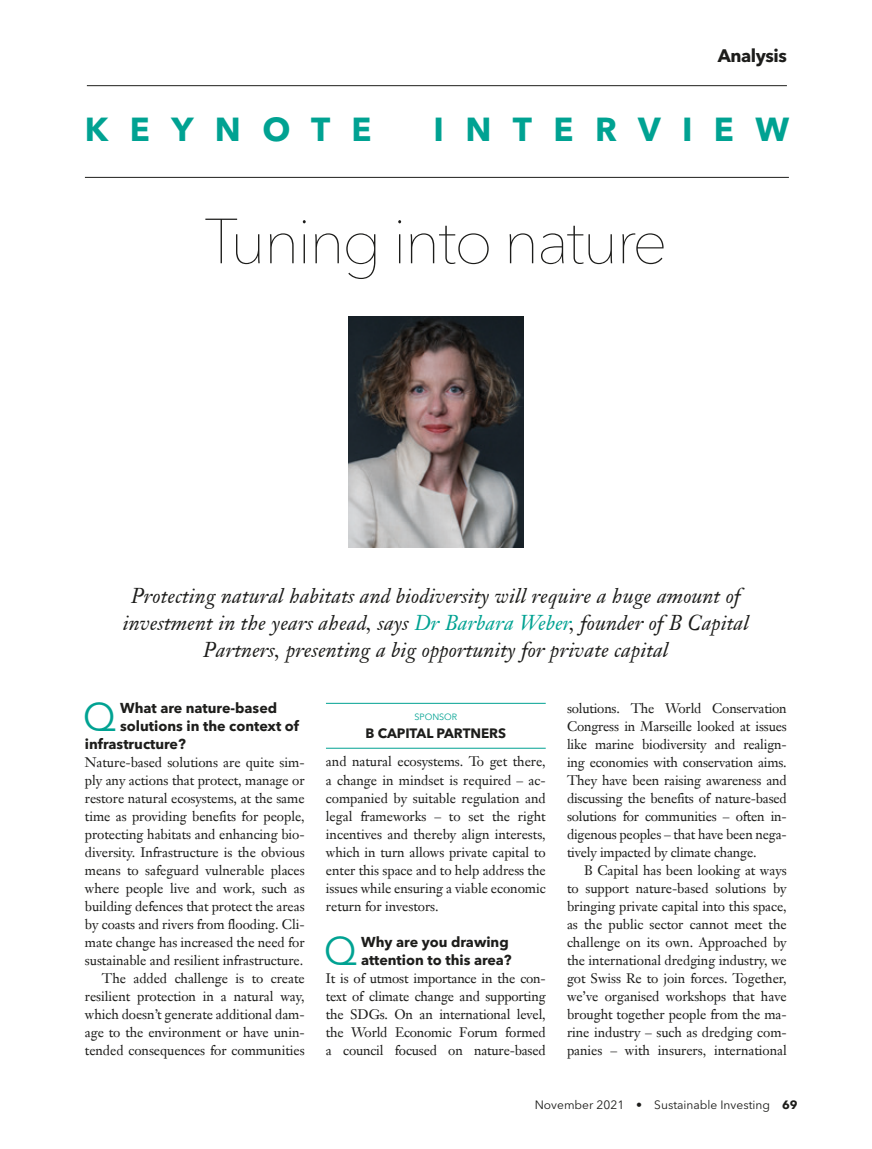
<style>
.page{position:relative;width:872px;height:1149px;background:#fff}
.page>*{position:absolute;margin:0;border:0;box-sizing:border-box;transform-origin:0 0}
.t1{font:200 63px "Avenir Next LT Pro";letter-spacing:-.04em;color:#1d1d1b}
.t2{font:39.6px "Avenir Next LT Pro";color:#00a292}
.t3{font:700 33px "Avenir Next LT Pro";letter-spacing:.65em;color:#00a292}
.t4{font:italic 21px/27px "Janson Text LT Pro";letter-spacing:.005em;color:#1d1d1b;text-align:center}
.t5{font:700 18px "Avenir Next LT Pro";letter-spacing:-.025em;color:#1d1d1b}
.t6{font:700 14.25px/18px "Avenir Next LT Pro";color:#1d1d1b}
.t7{font:13.5px/18px "Janson Text LT Pro";letter-spacing:-.005em;color:#1d1d1b;text-align:justify}
.t8{font:700 13.5px "Avenir Next LT Pro";letter-spacing:-.005em;color:#1d1d1b}
.t9{font:12px "Avenir Next LT Pro";color:#1d1d1b}
.t10{font:9px "Avenir Next LT Pro";color:#00a292}
.s1{color:#00a292}
.s2{font-weight:700}
</style>
<div class="page">
<hr style="left:87px;top:85px;width:700px;height:1px;background:#1d1d1b">
<hr style="left:85px;top:177px;width:704px;height:1px;background:#1d1d1b">
<hr style="left:326px;top:702px;width:220px;height:1px;background:#00a292">
<hr style="left:326px;top:747px;width:220px;height:1px;background:#00a292">
<img style="left:348px;top:316px;width:175px;height:231px">
<h3 class="t5" style="left:717px;top:45px;width:71px">Analysis</h3>
<h3 class="t3" style="left:85px;top:110px;width:288px">KEYNOTE</h3>
<h3 class="t3" style="left:433px;top:110px;width:357px">INTERVIEW</h3>
<h1 class="t1" style="left:204px;top:204px;width:465px">Tuning into nature</h1>
<h3 class="t4" style="left:123px;top:582px;width:627px">Protecting natural habitats and biodiversity will require a huge amount of investment in the years ahead, says <span class="s1">Dr Barbara Weber</span>, founder of B Capital<br>Partners, presenting a big opportunity for private capital</h3>
<h2 class="t2" style="left:83px;top:692px;width:35px">Q</h2>
<p class="t6" style="left:120px;top:698px;width:159px">What are nature-based</p>
<p class="t10" style="left:414px;top:711px;width:44px">SPONSOR</p>
<p class="t8" style="left:366px;top:724px;width:142px">B CAPITAL PARTNERS</p>
<p class="t6" style="left:120px;top:716px;width:180px">solutions in the context of</p>
<p class="t6" style="left:85px;top:734px;width:102px">infrastructure?</p>
<p class="t7" style="left:85px;top:752px;width:221px;text-align:right">Nature-based solutions are quite sim&shy;ply any actions that protect, manage or restore natural ecosystems, at the same time as providing benefits for people, protecting habitats and enhancing bio&shy;diversity. Infrastructure is the obvious means to safeguard vulnerable places where people live and work, such as building defences that protect the areas by coasts and rivers from flooding. Cli&shy;mate change has increased the need for sustainable and resilient infrastructure.<br>The added challenge is to create resilient protection in a natural way, which doesn’t generate additional dam&shy;age to the environment or have unin&shy;tended consequences for communities</p>
<p class="t7" style="left:326px;top:752px;width:221px">and natural ecosystems. To get there, a change in mindset is required – ac&shy;companied by suitable regulation and legal frameworks – to set the right incentives and thereby align interests, which in turn allows private capital to enter this space and to help address the issues while ensuring a viable economic return for investors.</p>
<h2 class="t2" style="left:324px;top:926px;width:35px">Q</h2>
<p class="t6" style="left:361px;top:932px;width:152px">Why are you drawing attention to this area?</p>
<p class="t7" style="left:326px;top:968px;width:221px">It is of utmost importance in the con&shy;text of climate change and supporting the SDGs. On an international level, the World Economic Forum formed a council focused on nature-based</p>
<p class="t7" style="left:567px;top:698px;width:221px">solutions. The World Conservation Congress in Marseille looked at issues like marine biodiversity and realign&shy;ing economies with conservation aims.<br>They have been raising awareness and discussing the benefits of nature-based solutions for communities – often in&shy;digenous peoples – that have been nega&shy;tively impacted by climate change.</p>
<p class="t7" style="left:567px;top:860px;width:221px;text-indent:17px">B Capital has been looking at ways to support nature-based solutions by bringing private capital into this space, as the public sector cannot meet the challenge on its own. Approached by the international dredging industry, we got Swiss Re to join forces. Together, we’ve organised workshops that have brought together people from the ma&shy;rine industry – such as dredging com&shy;panies – with insurers, international</p>
<p class="t9" style="left:535px;top:1097px;width:264px">November 2021 • Sustainable Investing <span class="s2">69</span></p>
</div>
